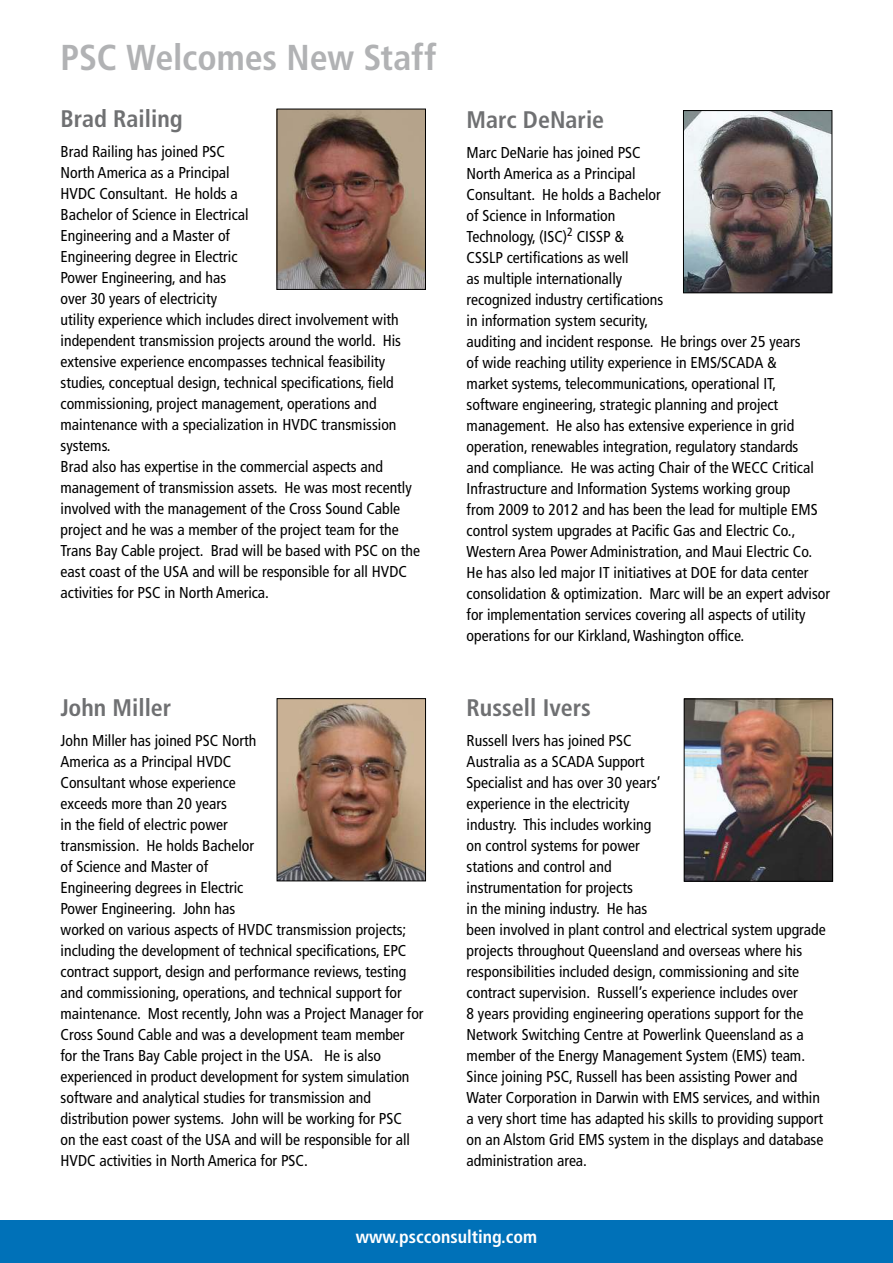
<style>
.page{position:relative;width:893px;height:1263px;background:#fff}
.page>*{position:absolute;margin:0;border:0;box-sizing:border-box;transform-origin:0 0}
.t1{font:700 condensed 36px "Frutiger";letter-spacing:-.005em;color:#b1b2b4}
.t2{font:700 condensed 24px "Frutiger";color:#6f7072}
.t3{font:700 condensed 18px "Frutiger";color:#fff}
.t4{font:condensed 15.75px/21px "Frutiger";color:#000}
</style>
<div class="page">
<div style="left:0;top:1220px;width:893px;height:43px;background:#0071b8"></div>
<img style="left:279px;top:111px;width:145px;height:177px">
<div style="left:277px;top:109px;width:149px;height:181px;border:1px solid #000"></div>
<img style="left:279px;top:700px;width:145px;height:179px">
<div style="left:277px;top:698px;width:149px;height:183px;border:1px solid #000"></div>
<img style="left:685px;top:112px;width:145px;height:179px">
<div style="left:683px;top:110px;width:149px;height:183px;border:1px solid #000"></div>
<img style="left:686px;top:700px;width:145px;height:180px">
<div style="left:684px;top:698px;width:149px;height:184px;border:1px solid #000"></div>
<h1 class="t1" style="left:61px;top:36px;width:377px">PSC Welcomes New Staff</h1>
<h2 class="t2" style="left:61px;top:105px;width:124px">Brad Railing</h2>
<p class="t4" style="left:61px;top:143px;width:361px">Brad Railing has joined PSC<br>North America as a Principal<br>HVDC Consultant. He holds a<br>Bachelor of Science in Electrical<br>Engineering and a Master of<br>Engineering degree in Electric<br>Power Engineering, and has<br>over 30 years of electricity<br>utility experience which includes direct involvement with independent transmission projects around the world. His extensive experience encompasses technical feasibility studies, conceptual design, technical specifications, field commissioning, project management, operations and maintenance with a specialization in HVDC transmission systems.<br>Brad also has expertise in the commercial aspects and management of transmission assets. He was most recently involved with the management of the Cross Sound Cable project and he was a member of the project team for the Trans Bay Cable project. Brad will be based with PSC on the east coast of the USA and will be responsible for all HVDC activities for PSC in North America.</p>
<h2 class="t2" style="left:61px;top:694px;width:112px">John Miller</h2>
<p class="t4" style="left:61px;top:731px;width:364px">John Miller has joined PSC North<br>America as a Principal HVDC<br>Consultant whose experience<br>exceeds more than 20 years<br>in the field of electric power<br>transmission. He holds Bachelor<br>of Science and Master of<br>Engineering degrees in Electric<br>Power Engineering. John has<br>worked on various aspects of HVDC transmission projects; including the development of technical specifications, EPC contract support, design and performance reviews, testing and commissioning, operations, and technical support for maintenance. Most recently, John was a Project Manager for Cross Sound Cable and was a development team member for the Trans Bay Cable project in the USA. He is also experienced in product development for system simulation software and analytical studies for transmission and distribution power systems. John will be working for PSC<br>on the east coast of the USA and will be responsible for all HVDC activities in North America for PSC.</p>
<h2 class="t2" style="left:467px;top:105px;width:139px">Marc DeNarie</h2>
<p class="t4" style="left:467px;top:143px;width:365px">Marc DeNarie has joined PSC<br>North America as a Principal<br>Consultant. He holds a Bachelor<br>of Science in Information<br>Technology, (ISC)<sup>2</sup> CISSP &amp;<br>CSSLP certifications as well<br>as multiple internationally<br>recognized industry certifications<br>in information system security,<br>auditing and incident response. He brings over 25 years<br>of wide reaching utility experience in EMS/SCADA &amp;<br>market systems, telecommunications, operational IT, software engineering, strategic planning and project management. He also has extensive experience in grid operation, renewables integration, regulatory standards<br>and compliance. He was acting Chair of the WECC Critical Infrastructure and Information Systems working group<br>from 2009 to 2012 and has been the lead for multiple EMS control system upgrades at Pacific Gas and Electric Co., Western Area Power Administration, and Maui Electric Co.<br>He has also led major IT initiatives at DOE for data center consolidation &amp; optimization. Marc will be an expert advisor for implementation services covering all aspects of utility operations for our Kirkland, Washington office.</p>
<h2 class="t2" style="left:467px;top:694px;width:126px">Russell Ivers</h2>
<p class="t4" style="left:467px;top:731px;width:361px">Russell Ivers has joined PSC<br>Australia as a SCADA Support<br>Specialist and has over 30 years’<br>experience in the electricity<br>industry. This includes working<br>on control systems for power<br>stations and control and<br>instrumentation for projects<br>in the mining industry. He has<br>been involved in plant control and electrical system upgrade projects throughout Queensland and overseas where his responsibilities included design, commissioning and site contract supervision. Russell’s experience includes over<br>8 years providing engineering operations support for the Network Switching Centre at Powerlink Queensland as a member of the Energy Management System (EMS) team.<br>Since joining PSC, Russell has been assisting Power and Water Corporation in Darwin with EMS services, and within a very short time has adapted his skills to providing support on an Alstom Grid EMS system in the displays and database administration area.</p>
<p class="t3" style="left:356px;top:1230px;width:183px">www.pscconsulting.com</p>
</div>
